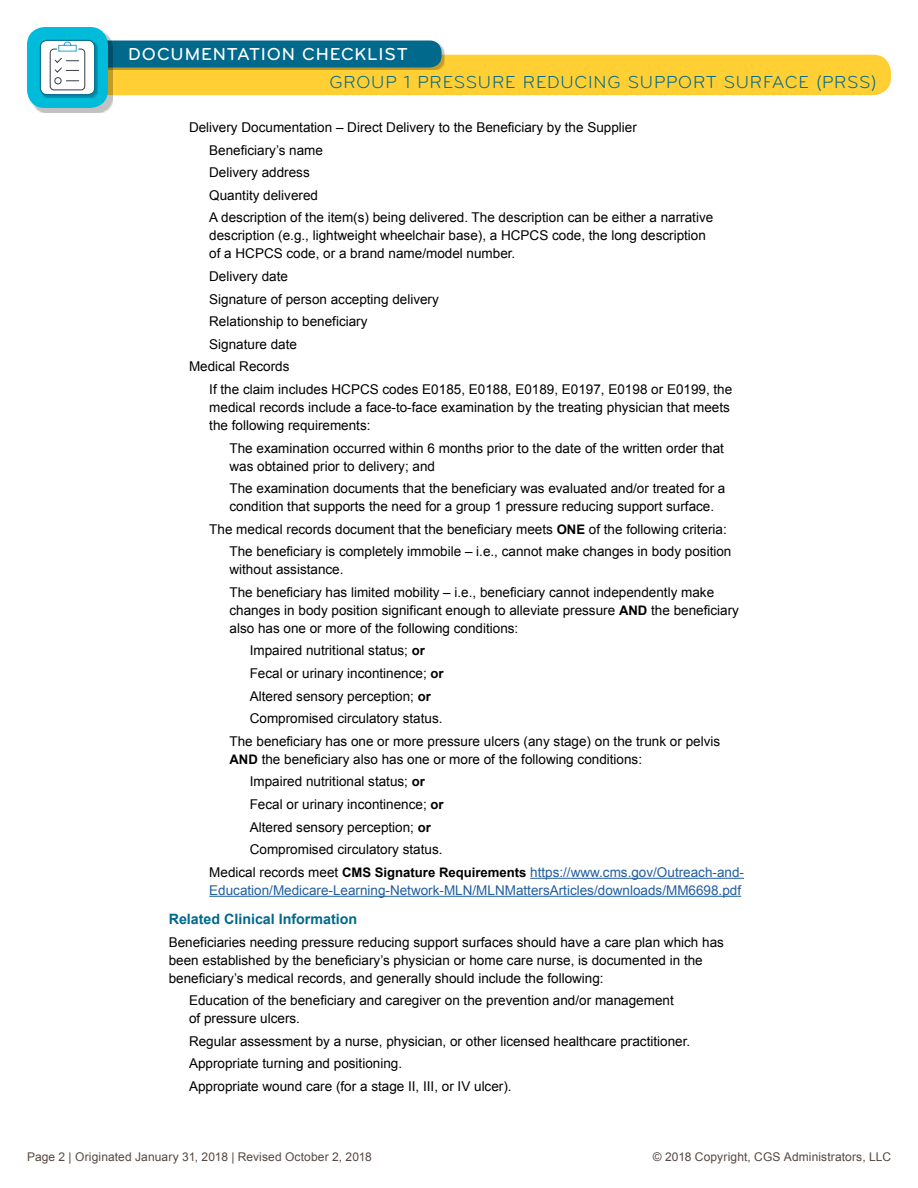
<style>
.page{position:relative;width:918px;height:1188px;background:#fff}
.page>*{position:absolute;margin:0;border:0;box-sizing:border-box;transform-origin:0 0}
.t1{font:18px "Bryant Pro";letter-spacing:.045em;color:#00698c}
.t2{font:500 18px "Bryant Pro";letter-spacing:.045em;color:#fff}
.t3{font:700 14.25px "Arial";color:#00698c}
.t4{font:13.5px/22.6px "Arial";color:#000}
.t5{font:13.5px "Arial";color:#215e9e}
.t6{font:12px "Arial";letter-spacing:.01em;color:#554742}
.s1{font-weight:700;font-size:13.2px}
.s2{color:#000}
.s3{font-weight:700;font-size:13.2px;color:#000}
</style>
<div class="page">
<div style="left:94px;top:55px;width:797px;height:40px;background:#ffcf34;border-radius:18px"></div>
<div style="left:96px;top:43px;width:349px;height:27px;background:#000;opacity:.25"></div>
<div style="left:94px;top:40px;width:348px;height:28px;background:#00698c;border-radius:12px"></div>
<div style="left:32px;top:32px;width:81px;height:81px;background:#000;opacity:.25"></div>
<div style="left:27px;top:27px;width:81px;height:81px;background:#00bcda;border-radius:18px"></div>
<div style="left:42px;top:42px;width:56px;height:56px;background:#000;opacity:.25"></div>
<div style="left:40px;top:40px;width:55px;height:55px;background:#fff;border-radius:7px"></div>
<div style="left:50px;top:49px;width:35px;height:41px;border:1px solid #3a3b47;border-radius:4px"></div>
<svg style="left:54px;top:42px;width:25px;height:43px"></svg>
<div style="left:40px;top:40px;width:55px;height:55px;border:1px solid #00698c;border-radius:7px"></div>
<hr style="left:530px;top:878px;width:214px;height:1px;background:#215e9e">
<hr style="left:209px;top:896px;width:532px;height:1px;background:#215e9e">
<h1 class="t2" style="left:128px;top:43px;width:281px">DOCUMENTATION CHECKLIST</h1>
<h1 class="t1" style="left:329px;top:72px;width:549px">GROUP 1 PRESSURE REDUCING SUPPORT SURFACE (PRSS)</h1>
<p class="t4" style="left:209px;top:116px;width:506px;text-indent:-20px">Delivery Documentation – Direct Delivery to the Beneficiary by the Supplier Beneficiary’s name<br>Delivery address<br>Quantity delivered<br>A description of the item(s) being delivered. The description can be either a narrative</p>
<p class="t4" style="left:209px;top:227px;width:498px;line-height:18px">description (e.g., lightweight wheelchair base), a HCPCS code, the long description of a HCPCS code, or a brand name/model number.</p>
<p class="t4" style="left:209px;top:265px;width:80px">Delivery date</p>
<p class="t4" style="left:209px;top:288px;width:231px">Signature of person accepting delivery</p>
<p class="t4" style="left:209px;top:310px;width:160px">Relationship to beneficiary</p>
<p class="t4" style="left:209px;top:333px;width:89px">Signature date</p>
<p class="t4" style="left:189px;top:355px;width:102px">Medical Records</p>
<p class="t4" style="left:209px;top:378px;width:525px">If the claim includes HCPCS codes E0185, E0188, E0189, E0197, E0198 or E0199, the</p>
<p class="t4" style="left:209px;top:398px;width:522px;line-height:18px">medical records include a face-to-face examination by the treating physician that meets the following requirements:</p>
<p class="t4" style="left:230px;top:439px;width:496px;line-height:18px">The examination occurred within 6 months prior to the date of the written order that was obtained prior to delivery; and</p>
<p class="t4" style="left:230px;top:480px;width:498px;line-height:18px">The examination documents that the beneficiary was evaluated and/or treated for a condition that supports the need for a group 1 pressure reducing support surface.</p>
<p class="t4" style="left:230px;top:518px;width:503px;text-indent:-20px">The medical records document that the beneficiary meets <span class="s1">ONE</span> of the following criteria:<br>The beneficiary is completely immobile – i.e., cannot make changes in body position</p>
<p class="t4" style="left:230px;top:558px;width:486px">without assistance.<br>The beneficiary has limited mobility – i.e., beneficiary cannot independently make</p>
<p class="t4" style="left:230px;top:601px;width:511px;line-height:18px">changes in body position significant enough to alleviate pressure <span class="s1">AND</span> the beneficiary also has one or more of the following conditions:</p>
<p class="t4" style="left:250px;top:640px;width:177px">Impaired nutritional status; <span class="s1">or</span></p>
<p class="t4" style="left:250px;top:662px;width:195px">Fecal or urinary incontinence; <span class="s1">or</span></p>
<p class="t4" style="left:250px;top:685px;width:183px">Altered sensory perception; <span class="s1">or</span></p>
<p class="t4" style="left:250px;top:707px;width:194px">Compromised circulatory status.</p>
<p class="t4" style="left:230px;top:730px;width:492px">The beneficiary has one or more pressure ulcers (any stage) on the trunk or pelvis</p>
<p class="t4" style="left:230px;top:748px;width:414px"><span class="s1">AND</span> the beneficiary also has one or more of the following conditions:</p>
<p class="t4" style="left:250px;top:770px;width:177px">Impaired nutritional status; <span class="s1">or</span></p>
<p class="t4" style="left:250px;top:793px;width:195px">Fecal or urinary incontinence; <span class="s1">or</span></p>
<p class="t4" style="left:250px;top:816px;width:183px">Altered sensory perception; <span class="s1">or</span></p>
<p class="t4" style="left:250px;top:838px;width:194px">Compromised circulatory status.</p>
<p class="t5" style="left:209px;top:863px;width:536px"><span class="s2">Medical records meet</span> <span class="s3">CMS Signature Requirements</span> https://www.cms.gov/Outreach-and-</p>
<p class="t5" style="left:209px;top:881px;width:533px">Education/Medicare-Learning-Network-MLN/MLNMattersArticles/downloads/MM6698.pdf</p>
<p class="t3" style="left:169px;top:910px;width:190px">Related Clinical Information</p>
<p class="t4" style="left:169px;top:933px;width:557px;line-height:18px">Beneficiaries needing pressure reducing support surfaces should have a care plan which has been established by the beneficiary’s physician or home care nurse, is documented in the beneficiary’s medical records, and generally should include the following:</p>
<p class="t4" style="left:189px;top:992px;width:486px;line-height:18px">Education of the beneficiary and caregiver on the prevention and/or management of pressure ulcers.</p>
<p class="t4" style="left:189px;top:1030px;width:503px">Regular assessment by a nurse, physician, or other licensed healthcare practitioner.<br>Appropriate turning and positioning.<br>Appropriate wound care (for a stage II, III, or IV ulcer).</p>
<p class="t6" style="left:27px;top:1149px;width:346px">Page 2 | Originated January 31, 2018 | Revised October 2, 2018</p>
<p class="t6" style="left:653px;top:1149px;width:240px">© 2018 Copyright, CGS Administrators, LLC</p>
</div>
